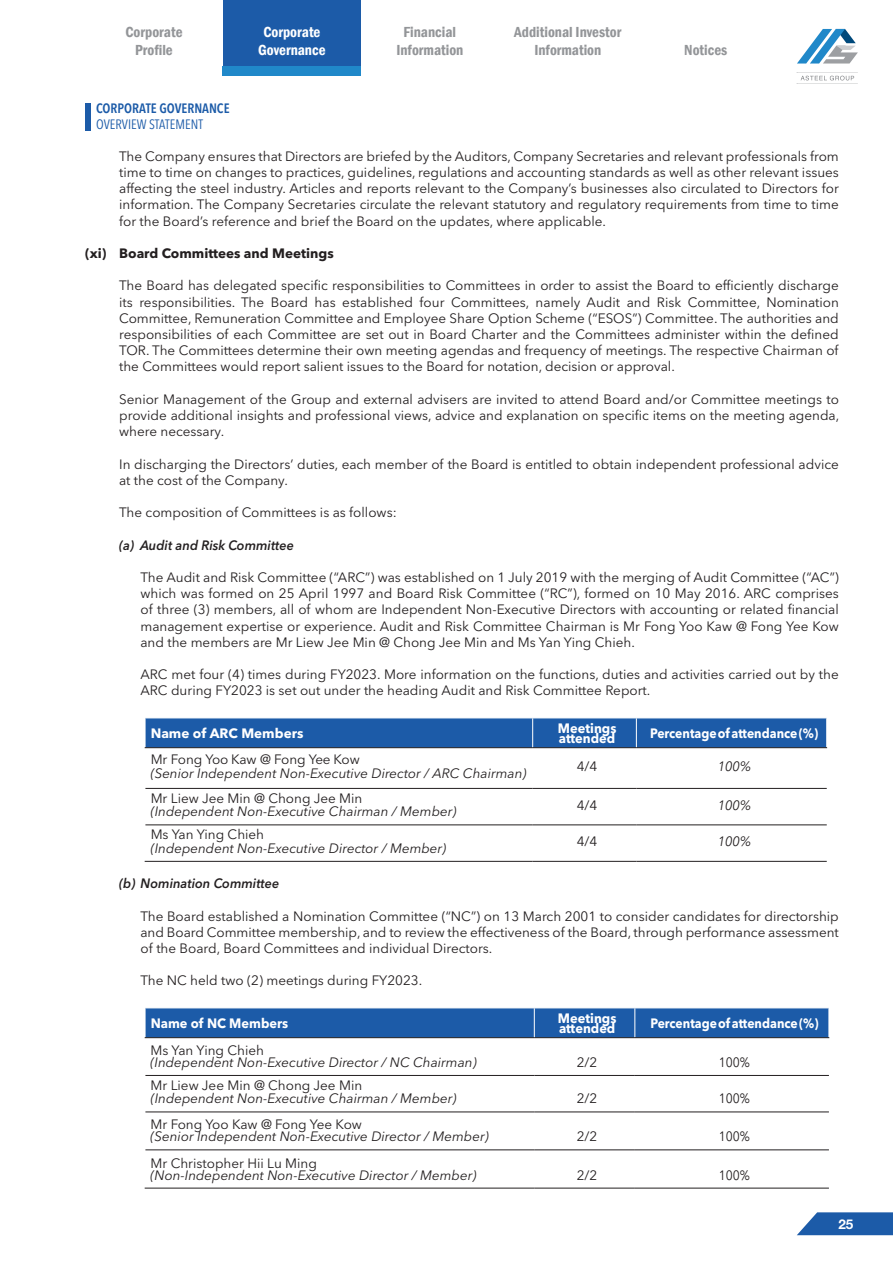
<style>
.page{position:relative;width:893px;height:1263px;background:#fff}
.page>*{position:absolute;margin:0;border:0;box-sizing:border-box;transform-origin:0 0}
.t1{font:600 condensed 15px/18px "Franklin Gothic";color:#939598;text-align:center}
.t2{font:600 condensed 15px/18px "Franklin Gothic";color:#fff;text-align:center}
.t3{font:13.5px/16.2px "Avenir Next LT Pro";color:#231f20;text-align:justify}
.t4{font:italic 13.5px "Avenir Next LT Pro";color:#231f20}
.t5{font:700 13.5px "Avenir Next LT Pro";color:#fff;scale:.9 1}
.t6{font:700 13.5px/10.5px "Avenir Next LT Pro";color:#fff;scale:.95 1}
.t7{font:italic 600 13.5px "Avenir Next LT Pro";color:#231f20;scale:.95 1}
.t8{font:700 13.5px "Avenir Next LT Pro";color:#231f20}
.t9{font:600 condensed 13.5px "Avenir Next LT Pro";color:#1c5ba8}
.t10{font:condensed 13.5px "Avenir Next LT Pro";color:#1c5ba8}
.t11{font:700 13.5px "Avenir Next LT Pro";color:#fff}
.t12{font:13.5px "Avenir Next LT Pro";color:#231f20;scale:.9 1}
.t13{font:italic 13.5px "Avenir Next LT Pro";color:#231f20;scale:.95 1}
.t14{font:700 13.5px "Helvetica Neue LT Std";color:#fff}
</style>
<div class="page">
<svg style="left:801px;top:76px;width:53px;height:4px"></svg>
<hr style="left:797px;top:72px;width:61px;height:1px;background:#808285">
<hr style="left:797px;top:83px;width:61px;height:1px;background:#808285">
<svg style="left:797px;top:29px;width:61px;height:35px"></svg>
<div style="left:223px;top:0;width:138px;height:67px;background:#1c5ba8"></div>
<div style="left:223px;top:67px;width:138px;height:9px;background:#2088c9"></div>
<svg style="left:797px;top:1212px;width:96px;height:23px;background:#376eb2"></svg>
<div style="left:85px;top:103px;width:6px;height:27px;background:#1c5ba8"></div>
<div style="left:145px;top:718px;width:682px;height:29px;background:#1c5ba8"></div>
<hr style="left:145px;top:824px;width:388px;height:1px;background:#231f20">
<hr style="left:533px;top:824px;width:103px;height:1px;background:#231f20">
<hr style="left:636px;top:824px;width:191px;height:1px;background:#231f20">
<hr style="left:145px;top:861px;width:388px;height:1px;background:#231f20">
<hr style="left:533px;top:861px;width:103px;height:1px;background:#231f20">
<hr style="left:636px;top:861px;width:191px;height:1px;background:#231f20">
<hr style="left:145px;top:747px;width:388px;height:1px;background:#231f20">
<hr style="left:533px;top:747px;width:103px;height:1px;background:#231f20">
<hr style="left:636px;top:747px;width:191px;height:1px;background:#231f20">
<hr style="left:145px;top:788px;width:388px;height:1px;background:#231f20">
<hr style="left:533px;top:788px;width:103px;height:1px;background:#231f20">
<hr style="left:636px;top:788px;width:191px;height:1px;background:#231f20">
<div style="left:145px;top:1008px;width:684px;height:29px;background:#1c5ba8"></div>
<hr style="left:145px;top:1037px;width:389px;height:1px;background:#231f20">
<hr style="left:534px;top:1037px;width:101px;height:1px;background:#231f20">
<hr style="left:635px;top:1037px;width:194px;height:1px;background:#231f20">
<hr style="left:145px;top:1075px;width:389px;height:1px;background:#231f20">
<hr style="left:534px;top:1075px;width:101px;height:1px;background:#231f20">
<hr style="left:635px;top:1075px;width:194px;height:1px;background:#231f20">
<hr style="left:145px;top:1111px;width:389px;height:1px;background:#231f20">
<hr style="left:534px;top:1111px;width:101px;height:1px;background:#231f20">
<hr style="left:635px;top:1111px;width:194px;height:1px;background:#231f20">
<hr style="left:145px;top:1149px;width:389px;height:1px;background:#231f20">
<hr style="left:534px;top:1149px;width:101px;height:1px;background:#231f20">
<hr style="left:635px;top:1149px;width:194px;height:1px;background:#231f20">
<hr style="left:145px;top:1188px;width:389px;height:1px;background:#231f20">
<hr style="left:534px;top:1188px;width:101px;height:1px;background:#231f20">
<hr style="left:635px;top:1188px;width:194px;height:1px;background:#231f20">
<p class="t1" style="left:125px;top:22px;width:59px">Corporate<br>Profile</p>
<p class="t2" style="left:258px;top:22px;width:69px">Corporate<br>Governance</p>
<p class="t1" style="left:396px;top:22px;width:69px">Financial<br>Information</p>
<p class="t1" style="left:514px;top:22px;width:109px">Additional Investor<br>Information</p>
<p class="t1" style="left:684px;top:40px;width:45px">Notices</p>
<p class="t9" style="left:96px;top:100px;width:135px">CORPORATE GOVERNANCE</p>
<p class="t10" style="left:96px;top:117px;width:108px">OVERVIEW STATEMENT</p>
<p class="t3" style="left:119px;top:148px;width:721px">The Company ensures that Directors are briefed by the Auditors, Company Secretaries and relevant professionals from time to time on changes to practices, guidelines, regulations and accounting standards as well as other relevant issues affecting the steel industry. Articles and reports relevant to the Company’s businesses also circulated to Directors for information. The Company Secretaries circulate the relevant statutory and regulatory requirements from time to time for the Board’s reference and brief the Board on the updates, where applicable.</p>
<p class="t8" style="left:85px;top:245px;width:250px">(xi) Board Committees and Meetings</p>
<p class="t3" style="left:119px;top:277px;width:721px">The Board has delegated specific responsibilities to Committees in order to assist the Board to efficiently discharge its responsibilities. The Board has established four Committees, namely Audit and Risk Committee, Nomination Committee, Remuneration Committee and Employee Share Option Scheme (“ESOS”) Committee. The authorities and responsibilities of each Committee are set out in Board Charter and the Committees administer within the defined TOR. The Committees determine their own meeting agendas and frequency of meetings. The respective Chairman of the Committees would report salient issues to the Board for notation, decision or approval.</p>
<p class="t3" style="left:119px;top:391px;width:722px">Senior Management of the Group and external advisers are invited to attend Board and/or Committee meetings to provide additional insights and professional views, advice and explanation on specific items on the meeting agenda, where necessary.</p>
<p class="t3" style="left:119px;top:456px;width:721px">In discharging the Directors’ duties, each member of the Board is entitled to obtain independent professional advice at the cost of the Company.</p>
<p class="t3" style="left:119px;top:504px;width:279px">The composition of Committees is as follows:</p>
<p class="t7" style="left:119px;top:537px;width:186px">(a) Audit and Risk Committee</p>
<p class="t3" style="left:140px;top:569px;width:700px">The Audit and Risk Committee (“ARC”) was established on 1 July 2019 with the merging of Audit Committee (“AC”) which was formed on 25 April 1997 and Board Risk Committee (“RC”), formed on 10 May 2016. ARC comprises of three (3) members, all of whom are Independent Non-Executive Directors with accounting or related financial management expertise or experience. Audit and Risk Committee Chairman is Mr Fong Yoo Kaw @ Fong Yee Kow and the members are Mr Liew Jee Min @ Chong Jee Min and Ms Yan Ying Chieh.</p>
<p class="t3" style="left:140px;top:666px;width:700px">ARC met four (4) times during FY2023. More information on the functions, duties and activities carried out by the<br>ARC during FY2023 is set out under the heading Audit and Risk Committee Report.</p>
<p class="t11" style="left:151px;top:725px;width:154px">Name of ARC Members</p>
<p class="t6" style="left:558px;top:722px;width:63px">Meetings attended</p>
<p class="t5" style="left:650px;top:725px;width:188px">Percentage of attendance (%)</p>
<p class="t3" style="left:151px;top:751px;width:211px">Mr Fong Yoo Kaw @ Fong Yee Kow</p>
<p class="t4" style="left:151px;top:765px;width:377px">(Senior Independent Non-Executive Director / ARC Chairman)</p>
<p class="t3" style="left:577px;top:758px;width:22px">4/4</p>
<p class="t13" style="left:718px;top:758px;width:36px">100%</p>
<p class="t3" style="left:151px;top:790px;width:213px">Mr Liew Jee Min @ Chong Jee Min</p>
<p class="t4" style="left:151px;top:804px;width:307px">(Independent Non-Executive Chairman / Member)</p>
<p class="t3" style="left:151px;top:826px;width:115px">Ms Yan Ying Chieh</p>
<p class="t4" style="left:151px;top:840px;width:297px">(Independent Non-Executive Director / Member)</p>
<p class="t3" style="left:577px;top:797px;width:22px">4/4</p>
<p class="t13" style="left:718px;top:797px;width:36px">100%</p>
<p class="t3" style="left:577px;top:833px;width:22px">4/4</p>
<p class="t13" style="left:718px;top:833px;width:36px">100%</p>
<p class="t7" style="left:119px;top:875px;width:170px">(b) Nomination Committee</p>
<p class="t3" style="left:140px;top:908px;width:700px">The Board established a Nomination Committee (“NC”) on 13 March 2001 to consider candidates for directorship and Board Committee membership, and to review the effectiveness of the Board, through performance assessment of the Board, Board Committees and individual Directors.</p>
<p class="t3" style="left:140px;top:972px;width:283px">The NC held two (2) meetings during FY2023.</p>
<p class="t6" style="left:151px;top:1018px;width:146px">Name of NC Members</p>
<p class="t6" style="left:558px;top:1012px;width:63px">Meetings attended</p>
<p class="t5" style="left:650px;top:1015px;width:188px">Percentage of attendance (%)</p>
<p class="t3" style="left:151px;top:1042px;width:115px">Ms Yan Ying Chieh</p>
<p class="t4" style="left:151px;top:1054px;width:328px">(Independent Non-Executive Director / NC Chairman)</p>
<p class="t3" style="left:577px;top:1054px;width:22px">2/2</p>
<p class="t12" style="left:719px;top:1054px;width:36px">100%</p>
<p class="t3" style="left:151px;top:1077px;width:213px">Mr Liew Jee Min @ Chong Jee Min</p>
<p class="t4" style="left:151px;top:1091px;width:307px">(Independent Non-Executive Chairman / Member)</p>
<p class="t3" style="left:577px;top:1090px;width:22px">2/2</p>
<p class="t12" style="left:719px;top:1091px;width:36px">100%</p>
<p class="t3" style="left:151px;top:1116px;width:213px">Mr Fong Yoo Kaw @ Fong Yee Kow</p>
<p class="t4" style="left:151px;top:1128px;width:340px">(Senior Independent Non-Executive Director / Member)</p>
<p class="t3" style="left:577px;top:1128px;width:22px">2/2</p>
<p class="t12" style="left:719px;top:1128px;width:36px">100%</p>
<p class="t3" style="left:151px;top:1155px;width:168px">Mr Christopher Hii Lu Ming</p>
<p class="t4" style="left:151px;top:1167px;width:327px">(Non-Independent Non-Executive Director / Member)</p>
<p class="t3" style="left:577px;top:1167px;width:22px">2/2</p>
<p class="t12" style="left:719px;top:1167px;width:36px">100%</p>
<p class="t14" style="left:838px;top:1216px;width:17px">25</p>
</div>
